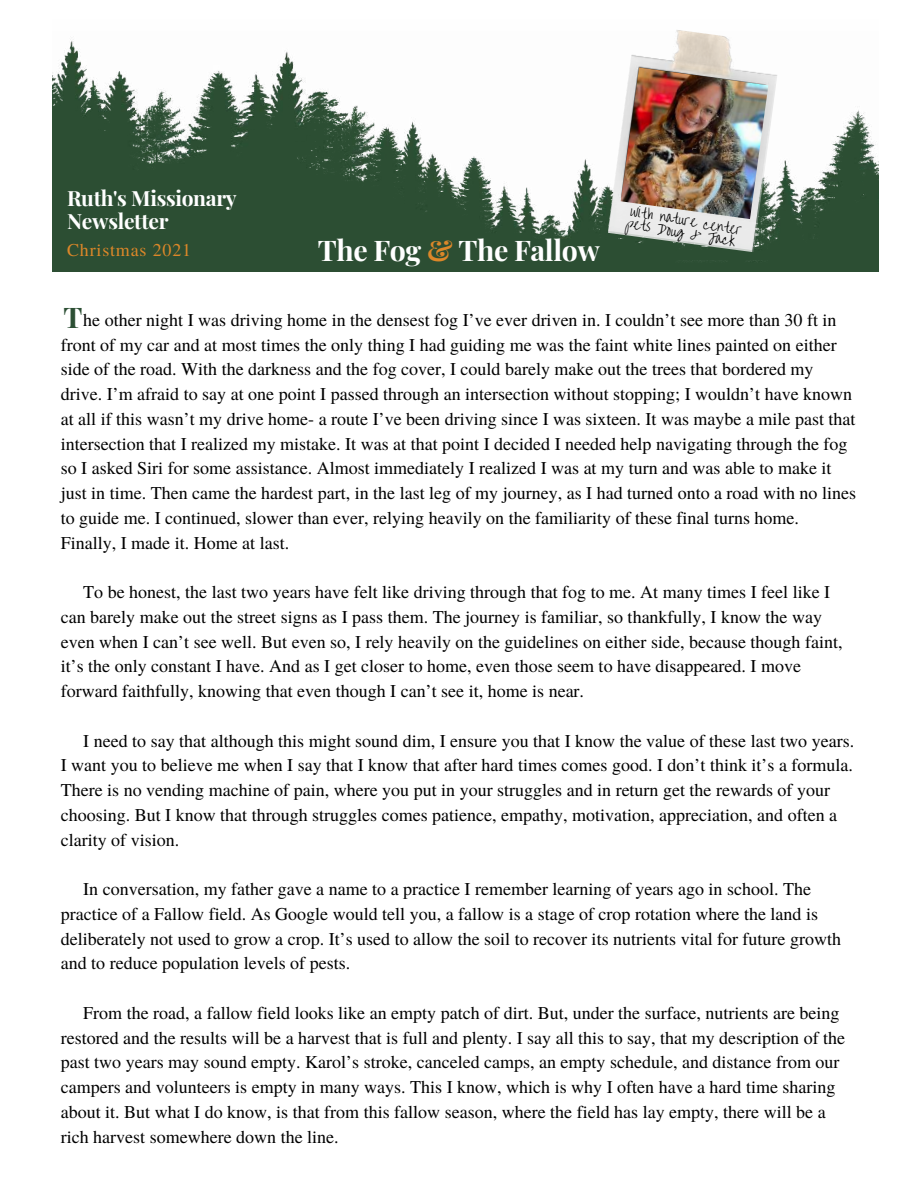
<style>
.page{position:relative;width:918px;height:1188px;background:#fff}
.page>*{position:absolute;margin:0;border:0;box-sizing:border-box;transform-origin:0 0}
.t1{font:700 28.5px "Playfair Display";letter-spacing:-.015em;color:#fff}
.t2{font:700 28.5px "Playfair Display";color:#2c4f34}
.t3{font:700 21px/23.7px "Playfair Display";letter-spacing:-.015em;color:#fff}
.t4{font:18px/24.8px "Te X Gyre Termes";color:#000}
.t5{font:18px "Te X Gyre Termes";letter-spacing:.045em;color:#dc8729}
.t6{font:13.5px/12.5px "Overthe Rainbow";color:#000}
.s1{color:#dc8729}
</style>
<div class="page">
<div style="left:53px;top:259px;width:825px;height:12px;background:#2c4e33"></div>
<img style="left:53px;top:39px;width:825px;height:220px">
<img style="left:608px;top:30px;width:173px;height:222px">
<img style="left:621px;top:68px;width:147px;height:151px">
<p class="t3" style="left:67px;top:184px;width:171px">Ruth's Missionary<br>Newsletter</p>
<p class="t5" style="left:67px;top:237px;width:126px">Christmas 2021</p>
<h1 class="t1" style="left:318px;top:228px;width:284px">The Fog <span class="s1">&amp;</span> The Fallow</h1>
<p class="t6" style="left:629px;top:205px;width:117px;rotate:10deg">with nature center pets Doug &amp; Jack</p>
<h1 class="t2" style="left:64px;top:295px;width:21px">T</h1>
<p class="t4" style="left:61px;top:307px;width:797px;text-indent:22px">he other night I was driving home in the densest fog I’ve ever driven in. I couldn’t see more than 30 ft in front of my car and at most times the only thing I had guiding me was the faint white lines painted on either side of the road. With the darkness and the fog cover, I could barely make out the trees that bordered my drive. I’m afraid to say at one point I passed through an intersection without stopping; I wouldn’t have known at all if this wasn’t my drive home- a route I’ve been driving since I was sixteen. It was maybe a mile past that intersection that I realized my mistake. It was at that point I decided I needed help navigating through the fog so I asked Siri for some assistance. Almost immediately I realized I was at my turn and was able to make it just in time. Then came the hardest part, in the last leg of my journey, as I had turned onto a road with no lines to guide me. I continued, slower than ever, relying heavily on the familiarity of these final turns home.<br>Finally, I made it. Home at last.</p>
<p class="t4" style="left:61px;top:579px;width:783px;text-indent:22px">To be honest, the last two years have felt like driving through that fog to me. At many times I feel like I can barely make out the street signs as I pass them. The journey is familiar, so thankfully, I know the way even when I can’t see well. But even so, I rely heavily on the guidelines on either side, because though faint, it’s the only constant I have. And as I get closer to home, even those seem to have disappeared. I move forward faithfully, knowing that even though I can’t see it, home is near.</p>
<p class="t4" style="left:61px;top:727px;width:795px;text-indent:22px">I need to say that although this might sound dim, I ensure you that I know the value of these last two years.<br>I want you to believe me when I say that I know that after hard times comes good. I don’t think it’s a formula.<br>There is no vending machine of pain, where you put in your struggles and in return get the rewards of your choosing. But I know that through struggles comes patience, empathy, motivation, appreciation, and often a clarity of vision.</p>
<p class="t4" style="left:61px;top:876px;width:782px;text-indent:22px">In conversation, my father gave a name to a practice I remember learning of years ago in school. The practice of a Fallow field. As Google would tell you, a fallow is a stage of crop rotation where the land is deliberately not used to grow a crop. It’s used to allow the soil to recover its nutrients vital for future growth and to reduce population levels of pests.</p>
<p class="t4" style="left:61px;top:1000px;width:786px;text-indent:22px">From the road, a fallow field looks like an empty patch of dirt. But, under the surface, nutrients are being restored and the results will be a harvest that is full and plenty. I say all this to say, that my description of the past two years may sound empty. Karol’s stroke, canceled camps, an empty schedule, and distance from our campers and volunteers is empty in many ways. This I know, which is why I often have a hard time sharing about it. But what I do know, is that from this fallow season, where the field has lay empty, there will be a rich harvest somewhere down the line.</p>
</div>
